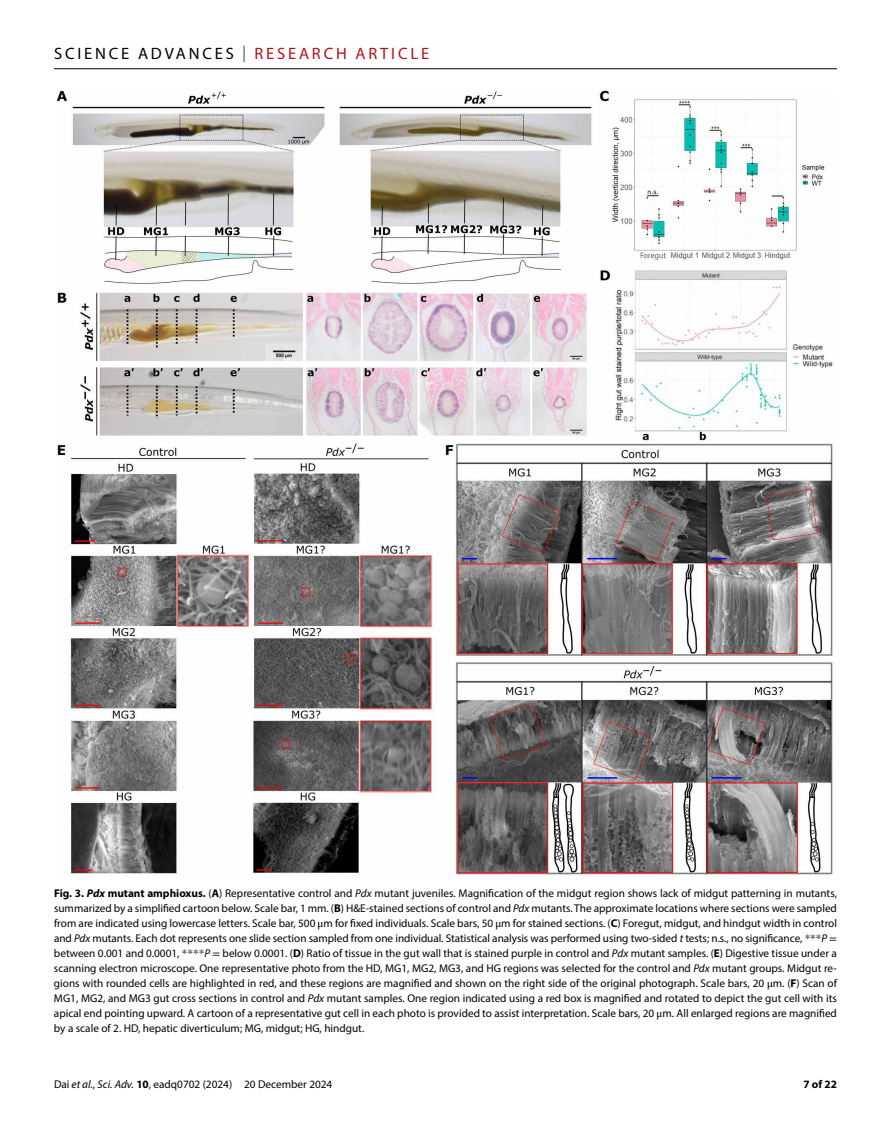
<style>
.page{position:relative;width:891px;height:1134px;background:#fff}
.page>*{position:absolute;margin:0;border:0;box-sizing:border-box;transform-origin:0 0}
.t1{font:16.5px "Myriad Pro";letter-spacing:.17em;color:#000}
.t2{font:11.25px/15px "Myriad Pro";color:#000;text-align:justify}
.t3{font:700 11.25px "Myriad Pro";color:#000}
.s1{font-weight:300}
.s2{color:#b5121b}
.s3{font-weight:700}
.s4{font-weight:700;font-style:italic}
.s5{font-style:italic}
.s6{font-family:"STIX"}
</style>
<div class="page">
<hr style="left:54px;top:68px;width:783px;height:1px;background:#000">
<img style="left:57px;top:90px;width:776px;height:784px">
<h1 class="t1" style="left:54px;top:44px;width:376px">Science Ad va nces <span class="s1">|</span> <span class="s2">Resear ch Ar ticle</span></h1>
<p class="t2" style="left:54px;top:886px;width:785px"><span class="s3">Fig. 3.</span> <span class="s4">Pdx</span> <span class="s3">mutant amphioxus.</span> (<span class="s3">A</span>) Representative control and <span class="s5">Pdx</span> mutant juveniles. Magnification of the midgut region shows lack of midgut patterning in mutants, summarized by a simplified cartoon below. Scale bar, 1 mm. (<span class="s3">B</span>) H&amp;E-stained sections of control and <span class="s5">Pdx</span> mutants. The approximate locations where sections were sampled from are indicated using lowercase letters. Scale bar, 500 <span class="s6">μ</span>m for fixed individuals. Scale bars, 50 <span class="s6">μ</span>m for stained sections. (<span class="s3">C</span>) Foregut, midgut, and hindgut width in control and <span class="s5">Pdx</span> mutants. Each dot represents one slide section sampled from one individual. Statistical analysis was performed using two-sided <span class="s5">t</span> tests; n.s., no significance, <span class="s6">***</span><span class="s5">P</span> <span class="s6">= </span>between 0.001 and 0.0001, <span class="s6">****</span><span class="s5">P</span> <span class="s6">=</span> below 0.0001. (<span class="s3">D</span>) Ratio of tissue in the gut wall that is stained purple in control and <span class="s5">Pdx</span> mutant samples. (<span class="s3">E</span>) Digestive tissue under a scanning electron microscope. One representative photo from the HD, MG1, MG2, MG3, and HG regions was selected for the control and <span class="s5">Pdx</span> mutant groups. Midgut re&shy;gions with rounded cells are highlighted in red, and these regions are magnified and shown on the right side of the original photograph. Scale bars, 20 <span class="s6">μ</span>m. (<span class="s3">F</span>) Scan of MG1, MG2, and MG3 gut cross sections in control and <span class="s5">Pdx</span> mutant samples. One region indicated using a red box is magnified and rotated to depict the gut cell with its apical end pointing upward. A cartoon of a representative gut cell in each photo is provided to assist interpretation. Scale bars, 20 <span class="s6">μ</span>m. All enlarged regions are magnified by a scale of 2. HD, hepatic diverticulum; MG, midgut; HG, hindgut.</p>
<p class="t2" style="left:54px;top:1076px;width:280px">Dai <span class="s5">et al.</span>, <span class="s5">Sci. Adv.</span> <span class="s3">10</span>, eadq0702 (2024) 20 December 2024</p>
<p class="t3" style="left:803px;top:1076px;width:35px">7 of 22</p>
</div>
